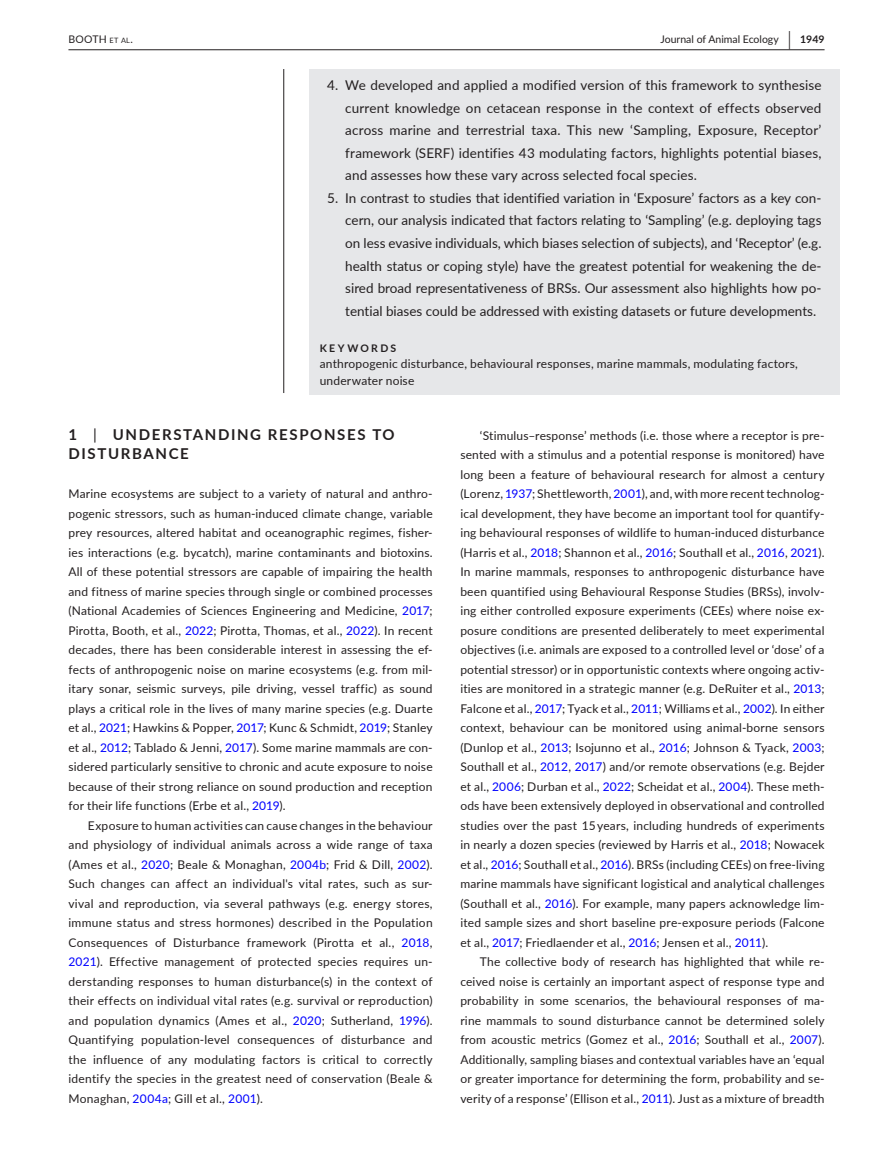
<style>
.page{position:relative;width:893px;height:1174px;background:#fff}
.page>*{position:absolute;margin:0;border:0;box-sizing:border-box;transform-origin:0 0}
.t1{font:700 15px/19.5px "Lato";letter-spacing:.11em;color:#231f20}
.t2{font:13.5px/22.5px "Lato";color:#231f20;text-align:justify}
.t3{font:12px/19.5px "Lato";letter-spacing:.015em;color:#231f20;text-align:justify}
.t4{font:10.5px "Lato";color:#231f20}
.t5{font:700 10.5px "Lato";letter-spacing:.22em;color:#231f20}
.s1{font-size:7.35px}
.s2{font-weight:700;font-size:19.5px}
.s3{font-weight:700}
.s4{font-weight:400}
.s5{color:#00f}
</style>
<div class="page">
<hr style="left:68px;top:49px;width:756px;height:1px;background:#231f20">
<div style="left:309px;top:69px;width:530px;height:326px;background:#e6e7e9"></div>
<hr style="left:283px;top:69px;width:1px;height:324px;background:#231f20">
<p class="t4" style="left:68px;top:31px;width:66px">BOOTH <span class="s1">et al</span>.</p>
<p class="t4" style="left:661px;top:31px;width:165px">Journal of Animal Ecology <span class="s2">|</span> <span class="s3">1949</span></p>
<p class="t2" style="left:345px;top:74px;width:478px;text-indent:-18px">4. We developed and applied a modified version of this framework to synthesise current knowledge on cetacean response in the context of effects observed across marine and terrestrial taxa. This new ‘Sampling, Exposure, Receptor’ framework (SERF) identifies 43 modulating factors, highlights potential biases, and assesses how these vary across selected focal species.</p>
<p class="t2" style="left:345px;top:186px;width:478px;text-indent:-18px">5. In contrast to studies that identified variation in ‘Exposure’ factors as a key con&shy;cern, our analysis indicated that factors relating to ‘Sampling’ (e.g. deploying tags on less evasive individuals, which biases selection of subjects), and ‘Receptor’ (e.g. health status or coping style) have the greatest potential for weakening the de&shy;sired broad representativeness of BRSs. Our assessment also highlights how po&shy;tential biases could be addressed with existing datasets or future developments.</p>
<p class="t5" style="left:320px;top:340px;width:78px">KEYWORDS</p>
<p class="t3" style="left:320px;top:355px;width:480px;line-height:16.5px">anthropogenic disturbance, behavioural responses, marine mammals, modulating factors, underwater noise</p>
<p class="t1" style="left:68px;top:424px;width:328px">1 <span class="s4">|</span> UNDERSTANDING RESPONSES TO<br>DISTURBANCE</p>
<p class="t3" style="left:68px;top:483px;width:366px">Marine ecosystems are subject to a variety of natural and anthro&shy;pogenic stressors, such as human-induced climate change, variable prey resources, altered habitat and oceanographic regimes, fisher&shy;ies interactions (e.g. bycatch), marine contaminants and biotoxins.<br>All of these potential stressors are capable of impairing the health and fitness of marine species through single or combined processes (National Academies of Sciences Engineering and Medicine, <span class="s5">2017</span>; Pirotta, Booth, et al., <span class="s5">2022</span>; Pirotta, Thomas, et al., <span class="s5">2022</span>). In recent decades, there has been considerable interest in assessing the ef&shy;fects of anthropogenic noise on marine ecosystems (e.g. from mil&shy;itary sonar, seismic surveys, pile driving, vessel traffic) as sound plays a critical role in the lives of many marine species (e.g. Duarte et al., <span class="s5">2021</span>; Hawkins &amp; Popper, <span class="s5">2017</span>; Kunc &amp; Schmidt, <span class="s5">2019</span>; Stanley et al., <span class="s5">2012</span>; Tablado &amp; Jenni, <span class="s5">2017</span>). Some marine mammals are con&shy;sidered particularly sensitive to chronic and acute exposure to noise because of their strong reliance on sound production and reception for their life functions (Erbe et al., <span class="s5">2019</span>).</p>
<p class="t3" style="left:68px;top:815px;width:366px;text-indent:20px">Exposure to human activities can cause changes in the behaviour and physiology of individual animals across a wide range of taxa (Ames et al., <span class="s5">2020</span>; Beale &amp; Monaghan, <span class="s5">2004b</span>; Frid &amp; Dill, <span class="s5">2002</span>).<br>Such changes can affect an individual's vital rates, such as sur&shy;vival and reproduction, via several pathways (e.g. energy stores, immune status and stress hormones) described in the Population Consequences of Disturbance framework (Pirotta et al., <span class="s5">2018</span>, <span class="s5">2021</span>). Effective management of protected species requires un&shy;derstanding responses to human disturbance(s) in the context of their effects on individual vital rates (e.g. survival or reproduction) and population dynamics (Ames et al., <span class="s5">2020</span>; Sutherland, <span class="s5">1996</span>).<br>Quantifying population-level consequences of disturbance and the influence of any modulating factors is critical to correctly identify the species in the greatest need of conservation (Beale &amp; Monaghan, <span class="s5">2004a</span>; Gill et al., <span class="s5">2001</span>).</p>
<p class="t3" style="left:460px;top:425px;width:366px;text-indent:19px">‘Stimulus–response’ methods (i.e. those where a receptor is pre&shy;sented with a stimulus and a potential response is monitored) have long been a feature of behavioural research for almost a century (Lorenz, <span class="s5">1937</span>; Shettleworth, <span class="s5">2001</span>), and, with more recent technolog&shy;ical development, they have become an important tool for quantify&shy;ing behavioural responses of wildlife to human-induced disturbance (Harris et al., <span class="s5">2018</span>; Shannon et al., <span class="s5">2016</span>; Southall et al., <span class="s5">2016</span>, <span class="s5">2021</span>).<br>In marine mammals, responses to anthropogenic disturbance have been quantified using Behavioural Response Studies (BRSs), involv&shy;ing either controlled exposure experiments (CEEs) where noise ex&shy;posure conditions are presented deliberately to meet experimental objectives (i.e. animals are exposed to a controlled level or ‘dose’ of a potential stressor) or in opportunistic contexts where ongoing activ&shy;ities are monitored in a strategic manner (e.g. DeRuiter et al., <span class="s5">2013</span>; Falcone et al., <span class="s5">2017</span>; Tyack et al., <span class="s5">2011</span>; Williams et al., <span class="s5">2002</span>). In either context, behaviour can be monitored using animal-borne sensors (Dunlop et al., <span class="s5">2013</span>; Isojunno et al., <span class="s5">2016</span>; Johnson &amp; Tyack, <span class="s5">2003</span>; Southall et al., <span class="s5">2012</span>, <span class="s5">2017</span>) and/or remote observations (e.g. Bejder et al., <span class="s5">2006</span>; Durban et al., <span class="s5">2022</span>; Scheidat et al., <span class="s5">2004</span>). These meth&shy;ods have been extensively deployed in observational and controlled studies over the past 15 years, including hundreds of experiments in nearly a dozen species (reviewed by Harris et al., <span class="s5">2018</span>; Nowacek et al., <span class="s5">2016</span>; Southall et al., <span class="s5">2016</span>). BRSs (including CEEs) on free-living marine mammals have significant logistical and analytical challenges (Southall et al., <span class="s5">2016</span>). For example, many papers acknowledge lim&shy;ited sample sizes and short baseline pre-exposure periods (Falcone et al., <span class="s5">2017</span>; Friedlaender et al., <span class="s5">2016</span>; Jensen et al., <span class="s5">2011</span>).</p>
<p class="t3" style="left:460px;top:951px;width:366px;text-indent:20px">The collective body of research has highlighted that while re&shy;ceived noise is certainly an important aspect of response type and probability in some scenarios, the behavioural responses of ma&shy;rine mammals to sound disturbance cannot be determined solely from acoustic metrics (Gomez et al., <span class="s5">2016</span>; Southall et al., <span class="s5">2007</span>).<br>Additionally, sampling biases and contextual variables have an ‘equal or greater importance for determining the form, probability and se&shy;verity of a response’ (Ellison et al., <span class="s5">2011</span>). Just as a mixture of breadth</p>
</div>
